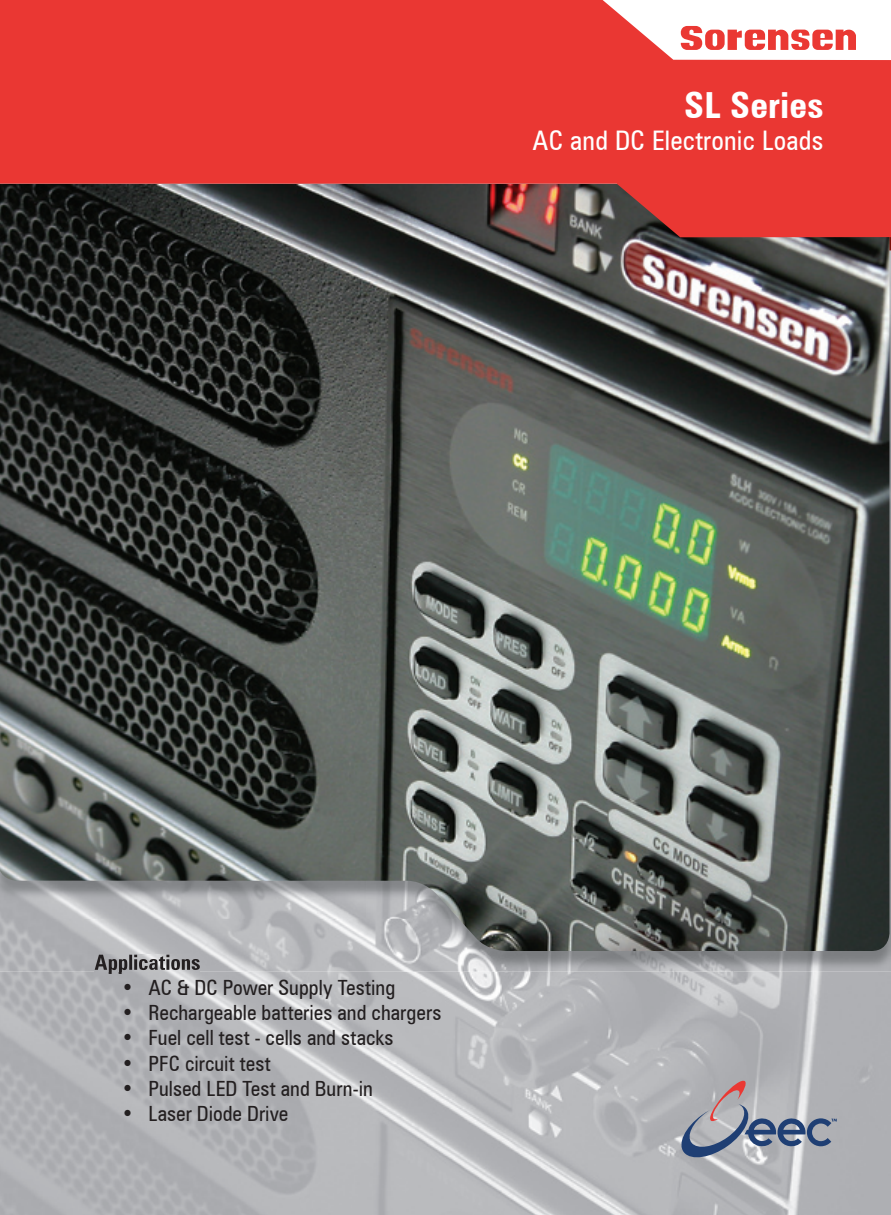
<style>
.page{position:relative;width:891px;height:1215px;background:#fff}
.page>*{position:absolute;margin:0;border:0;box-sizing:border-box;transform-origin:0 0}
.t1{font:700 condensed 36px "Zurich BT";letter-spacing:.01em;color:#fff}
.t2{font:condensed 27px "Zurich BT";letter-spacing:.01em;color:#fff}
.t3{font:condensed 21px "Zurich BT";color:#231f20}
</style>
<div class="page">
<img style="left:0;top:250px;width:891px;height:965px">
<svg style="left:677px;top:1079px;width:160px;height:82px;background:#a1a3ae"></svg>
<img style="left:0;top:951px;width:53px;height:21px">
<img style="left:95px;top:955px;width:105px;height:17px">
<img style="left:0;top:237px;width:890px;height:714px">
<svg style="left:0;top:0;width:891px;height:237px;background:#cf423f"></svg>
<svg style="left:681px;top:26px;width:175px;height:24px"></svg>
<h1 class="t1" style="left:684px;top:83px;width:141px">SL Series</h1>
<p class="t2" style="left:533px;top:124px;width:292px">AC and DC Electronic Loads</p>
<p class="t3" style="left:122px;top:975px;width:275px">• AC &amp; DC Power Supply Testing</p>
<p class="t3" style="left:122px;top:1000px;width:321px">• Rechargeable batteries and chargers</p>
<p class="t3" style="left:122px;top:1025px;width:273px">• Fuel cell test - cells and stacks</p>
<p class="t3" style="left:122px;top:1050px;width:151px">• PFC circuit test</p>
<p class="t3" style="left:122px;top:1076px;width:253px">• Pulsed LED Test and Burn-in</p>
<p class="t3" style="left:122px;top:1101px;width:168px">• Laser Diode Drive</p>
</div>
